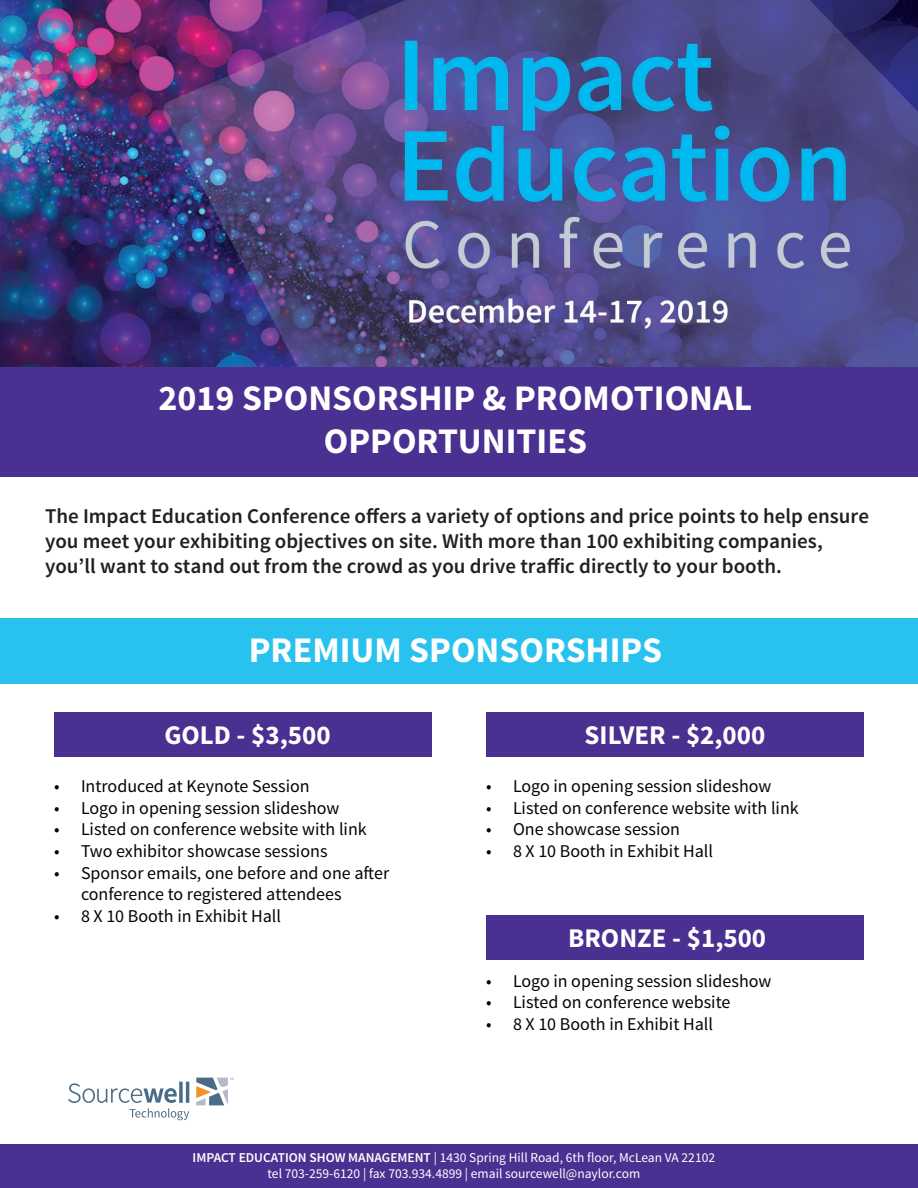
<style>
.page{position:relative;width:918px;height:1188px;background:#fff}
.page>*{position:absolute;margin:0;border:0;box-sizing:border-box;transform-origin:0 0}
.t1{font:700 36px/43.2px "Source Sans Pro";color:#fff;text-align:center}
.t2{font:700 27px "Source Sans Pro";color:#fff}
.t3{font:600 21px/25.2px "Source Sans Pro";color:#231f20}
.t4{font:18px/21.6px "Source Sans Pro";color:#040503}
.t5{font:13.5px "Source Sans Pro";color:#fff}
.s1{font-weight:600}
</style>
<div class="page">
<div style="left:0;top:366px;width:918px;height:111px;background:#4a3090"></div>
<img style="left:0;top:0;width:918px;height:366px">
<div style="left:0;top:618px;width:918px;height:65px;background:#29c2ef"></div>
<div style="left:54px;top:712px;width:378px;height:46px;background:#4a3090"></div>
<div style="left:486px;top:712px;width:378px;height:46px;background:#4a3090"></div>
<div style="left:486px;top:915px;width:378px;height:45px;background:#4a3090"></div>
<svg style="left:196px;top:1078px;width:38px;height:27px"></svg>
<svg style="left:68px;top:1082px;width:121px;height:38px"></svg>
<div style="left:0;top:1144px;width:918px;height:44px;background:#4a3090"></div>
<p class="t1" style="left:159px;top:377px;width:595px">2019 SPONSORSHIP &amp; PROMOTIONAL<br>OPPORTUNITIES</p>
<p class="t3" style="left:45px;top:504px;width:826px">The Impact Education Conference offers a variety of options and price points to help ensure you meet your exhibiting objectives on site. With more than 100 exhibiting companies, you’ll want to stand out from the crowd as you drive traffic directly to your booth.</p>
<p class="t1" style="left:249px;top:629px;width:415px">PREMIUM SPONSORSHIPS</p>
<p class="t2" style="left:164px;top:718px;width:168px">GOLD - $3,500</p>
<p class="t2" style="left:585px;top:718px;width:182px">SILVER - $2,000</p>
<p class="t4" style="left:54px;top:776px;width:257px">• Introduced at Keynote Session</p>
<p class="t4" style="left:54px;top:797px;width:287px">• Logo in opening session slideshow</p>
<p class="t4" style="left:54px;top:819px;width:314px">• Listed on conference website with link</p>
<p class="t4" style="left:54px;top:841px;width:275px">• Two exhibitor showcase sessions</p>
<p class="t4" style="left:81px;top:862px;width:310px;text-indent:-27px">• Sponsor emails, one before and one after conference to registered attendees</p>
<p class="t4" style="left:54px;top:905px;width:229px">• 8 X 10 Booth in Exhibit Hall</p>
<p class="t4" style="left:486px;top:776px;width:287px">• Logo in opening session slideshow</p>
<p class="t4" style="left:486px;top:797px;width:314px">• Listed on conference website with link</p>
<p class="t4" style="left:486px;top:819px;width:196px">• One showcase session</p>
<p class="t4" style="left:486px;top:841px;width:229px">• 8 X 10 Booth in Exhibit Hall</p>
<p class="t2" style="left:568px;top:920px;width:200px">BRONZE - $1,500</p>
<p class="t4" style="left:486px;top:970px;width:287px">• Logo in opening session slideshow</p>
<p class="t4" style="left:486px;top:992px;width:246px">• Listed on conference website</p>
<p class="t4" style="left:486px;top:1013px;width:229px">• 8 X 10 Booth in Exhibit Hall</p>
<p class="t5" style="left:193px;top:1149px;width:524px"><span class="s1">IMPACT EDUCATION SHOW MANAGEMENT</span> | 1430 Spring Hill Road, 6th floor, McLean VA 22102</p>
<p class="t5" style="left:268px;top:1165px;width:374px">tel 703-259-6120 | fax 703.934.4899 | email sourcewell@naylor.com</p>
</div>
